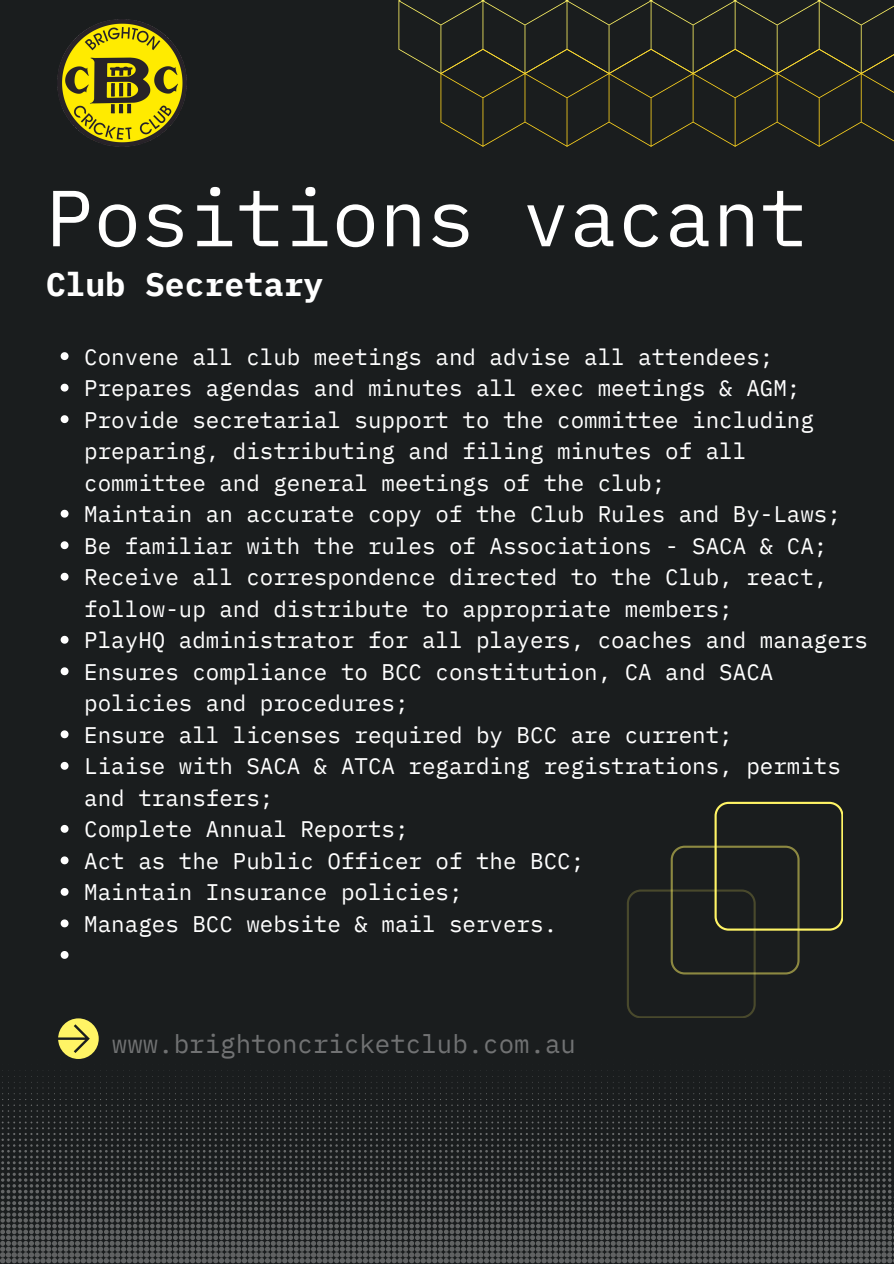
<style>
.page{position:relative;width:894px;height:1264px;background:#fff}
.page>*{position:absolute;margin:0;border:0;box-sizing:border-box;transform-origin:0 0}
.t1{font:79.35px "IBM Plex Mono";color:#fff}
.t2{font:700 33px "IBM Plex Mono";color:#fff}
.t3{font:25.8px "IBM Plex Mono";color:#717273}
.t4{font:22.5px/31.5px "IBM Plex Mono";color:#fff}
</style>
<div class="page">
<div style="left:0;top:0;width:893px;height:1263px;background:#1a1d1e"></div>
<svg style="left:0;top:1070px;width:893px;height:193px"></svg>
<svg style="left:627px;top:801px;width:215px;height:216px"></svg>
<div style="left:58px;top:1018px;width:41px;height:40px;background:#fff465;border-radius:50%"></div>
<svg style="left:58px;top:1024px;width:32px;height:29px"></svg>
<svg style="left:398px;top:0;width:495px;height:147px"></svg>
<img style="left:57px;top:19px;width:130px;height:128px">
<svg style="left:61px;top:352px;width:7px;height:8px"></svg>
<svg style="left:61px;top:384px;width:7px;height:7px"></svg>
<svg style="left:61px;top:415px;width:7px;height:8px"></svg>
<svg style="left:61px;top:510px;width:7px;height:7px"></svg>
<svg style="left:61px;top:541px;width:7px;height:8px"></svg>
<svg style="left:61px;top:573px;width:7px;height:7px"></svg>
<svg style="left:61px;top:636px;width:7px;height:7px"></svg>
<svg style="left:61px;top:667px;width:7px;height:8px"></svg>
<svg style="left:61px;top:730px;width:7px;height:8px"></svg>
<svg style="left:61px;top:762px;width:7px;height:7px"></svg>
<svg style="left:61px;top:825px;width:7px;height:7px"></svg>
<svg style="left:61px;top:856px;width:7px;height:8px"></svg>
<svg style="left:61px;top:888px;width:7px;height:7px"></svg>
<svg style="left:61px;top:919px;width:7px;height:8px"></svg>
<svg style="left:61px;top:951px;width:7px;height:7px"></svg>
<p class="t1" style="left:46px;top:165px;width:763px">Positions vacant</p>
<h1 class="t2" style="left:46px;top:262px;width:279px">Club Secretary</h1>
<h2 class="t4" style="left:84px;top:340px;width:690px">Convene all club meetings and advise all attendees;</h2>
<p class="t4" style="left:84px;top:372px;width:717px">Prepares agendas and minutes all exec meetings &amp; AGM;</p>
<p class="t4" style="left:84px;top:403px;width:730px">Provide secretarial support to the committee including preparing, distributing and filing minutes of all committee and general meetings of the club;</p>
<p class="t4" style="left:84px;top:498px;width:757px">Maintain an accurate copy of the Club Rules and By-Laws;</p>
<p class="t4" style="left:84px;top:529px;width:744px">Be familiar with the rules of Associations - SACA &amp; CA;</p>
<p class="t4" style="left:84px;top:561px;width:744px">Receive all correspondence directed to the Club, react, follow-up and distribute to appropriate members;</p>
<p class="t4" style="left:84px;top:624px;width:784px">PlayHQ administrator for all players, coaches and managers</p>
<p class="t4" style="left:84px;top:655px;width:690px">Ensures compliance to BCC constitution, CA and SACA policies and procedures;</p>
<p class="t4" style="left:84px;top:718px;width:649px">Ensure all licenses required by BCC are current;</p>
<p class="t4" style="left:84px;top:750px;width:757px">Liaise with SACA &amp; ATCA regarding registrations, permits and transfers;</p>
<p class="t4" style="left:84px;top:813px;width:325px">Complete Annual Reports;</p>
<p class="t4" style="left:84px;top:844px;width:501px">Act as the Public Officer of the BCC;</p>
<p class="t4" style="left:84px;top:876px;width:379px">Maintain Insurance policies;</p>
<p class="t4" style="left:84px;top:907px;width:474px">Manages BCC website &amp; mail servers.</p>
<p class="t3" style="left:112px;top:1026px;width:465px">www.brightoncricketclub.com.au</p>
</div>
